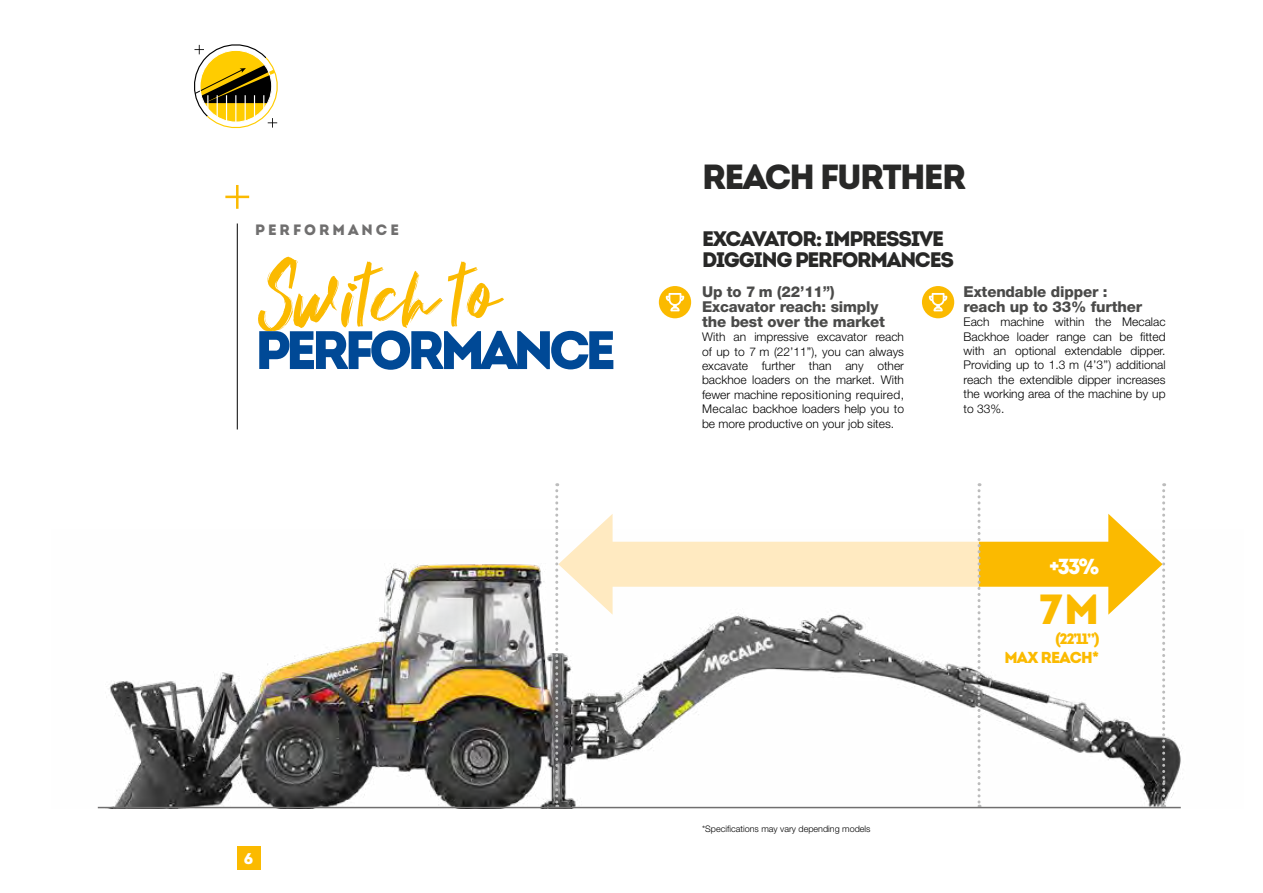
<style>
.page{position:relative;width:1263px;height:893px;background:#fff}
.page>*{position:absolute;margin:0;border:0;box-sizing:border-box;transform-origin:0 0}
.t1{font:83.4px "musuh";color:#fbba00}
.t2{font:900 54px "Intro";letter-spacing:-.09em;color:#004996}
.t3{font:900 42.15px "Intro";color:#fbba00}
.t4{font:900 34.8px "Intro";letter-spacing:-.05em;color:#282827}
.t5{font:900 21.75px "Intro";color:#fff}
.t6{font:900 21px/21px "Intro";letter-spacing:-.06em;color:#282827}
.t7{font:900 15.9px "Intro";letter-spacing:-.04em;color:#fbba00}
.t8{font:900 15.45px "Intro";color:#fff}
.t9{font:800 15px/15px "Helvetica Neue LT Pro";letter-spacing:-.01em;color:#4a4a49}
.t10{font:900 15px "Intro";letter-spacing:.2em;color:#706f6f}
.t11{font:900 15px "Intro";color:#fbba00}
.t12{font:300 12px/14.4px "Helvetica Neue LT Pro";color:#000;text-align:justify}
.t13{font:300 9px "Helvetica Neue LT Pro";color:#000}
</style>
<div class="page">
<svg style="left:225px;top:185px;width:24px;height:24px"></svg>
<hr style="left:237px;top:223px;width:1px;height:206px;background:#000">
<svg style="left:194px;top:44px;width:84px;height:85px"></svg>
<div style="left:659px;top:286px;width:32px;height:32px;background:#fbba00;border-radius:50%"></div>
<svg style="left:666px;top:293px;width:18px;height:18px"></svg>
<div style="left:922px;top:286px;width:32px;height:32px;background:#fbba00;border-radius:50%"></div>
<svg style="left:929px;top:293px;width:18px;height:18px"></svg>
<img style="left:97px;top:532px;width:1085px;height:276px">
<div style="left:596px;top:542px;width:383px;height:45px;background:#ffeac1"></div>
<div style="left:979px;top:542px;width:146px;height:45px;background:#fbba00"></div>
<svg style="left:1108px;top:483px;width:57px;height:324px"></svg>
<svg style="left:977px;top:483px;width:3px;height:324px"></svg>
<svg style="left:555px;top:483px;width:58px;height:324px"></svg>
<hr style="left:98px;top:807px;width:1083px;height:1px;background:#706f6f">
<div style="left:237px;top:847px;width:23px;height:23px;background:#fbba00"></div>
<p class="t10" style="left:255px;top:220px;width:145px">PERFORMANCE</p>
<h1 class="t1" style="left:255px;top:254px;width:247px">Switch to</h1>
<h2 class="t2" style="left:255px;top:315px;width:362px">PERFORMANCE</h2>
<p class="t8" style="left:244px;top:848px;width:11px">6</p>
<h3 class="t4" style="left:702px;top:154px;width:266px">REACH FURTHER</h3>
<h3 class="t6" style="left:702px;top:228px;width:253px">EXCAVATOR: IMPRESSIVE<br>DIGGING PERFORMANCES</h3>
<p class="t9" style="left:702px;top:284px;width:184px">Up to 7 m (22’11”)<br>Excavator reach: simply the best over the market</p>
<p class="t12" style="left:702px;top:329px;width:203px">With an impressive excavator reach of up to 7 m (22’11”), you can always excavate further than any other backhoe loaders on the market. With fewer machine repositioning required, Mecalac backhoe loaders help you to be more productive on your job sites.</p>
<p class="t9" style="left:963px;top:284px;width:180px">Extendable dipper : reach up to 33% further</p>
<p class="t12" style="left:963px;top:314px;width:203px">Each machine within the Mecalac Backhoe loader range can be fitted with an optional extendable dipper.<br>Providing up to 1.3 m (4’3’’) additional reach the extendible dipper increases the working area of the machine by up to 33%.</p>
<h3 class="t5" style="left:1049px;top:552px;width:52px">+33%</h3>
<h3 class="t3" style="left:1039px;top:582px;width:62px">7 M</h3>
<p class="t11" style="left:1055px;top:629px;width:45px">(22’11”)</p>
<h3 class="t7" style="left:1004px;top:647px;width:96px">MAX REACH*</h3>
<p class="t13" style="left:702px;top:823px;width:170px">*Specifications may vary depending models</p>
</div>
